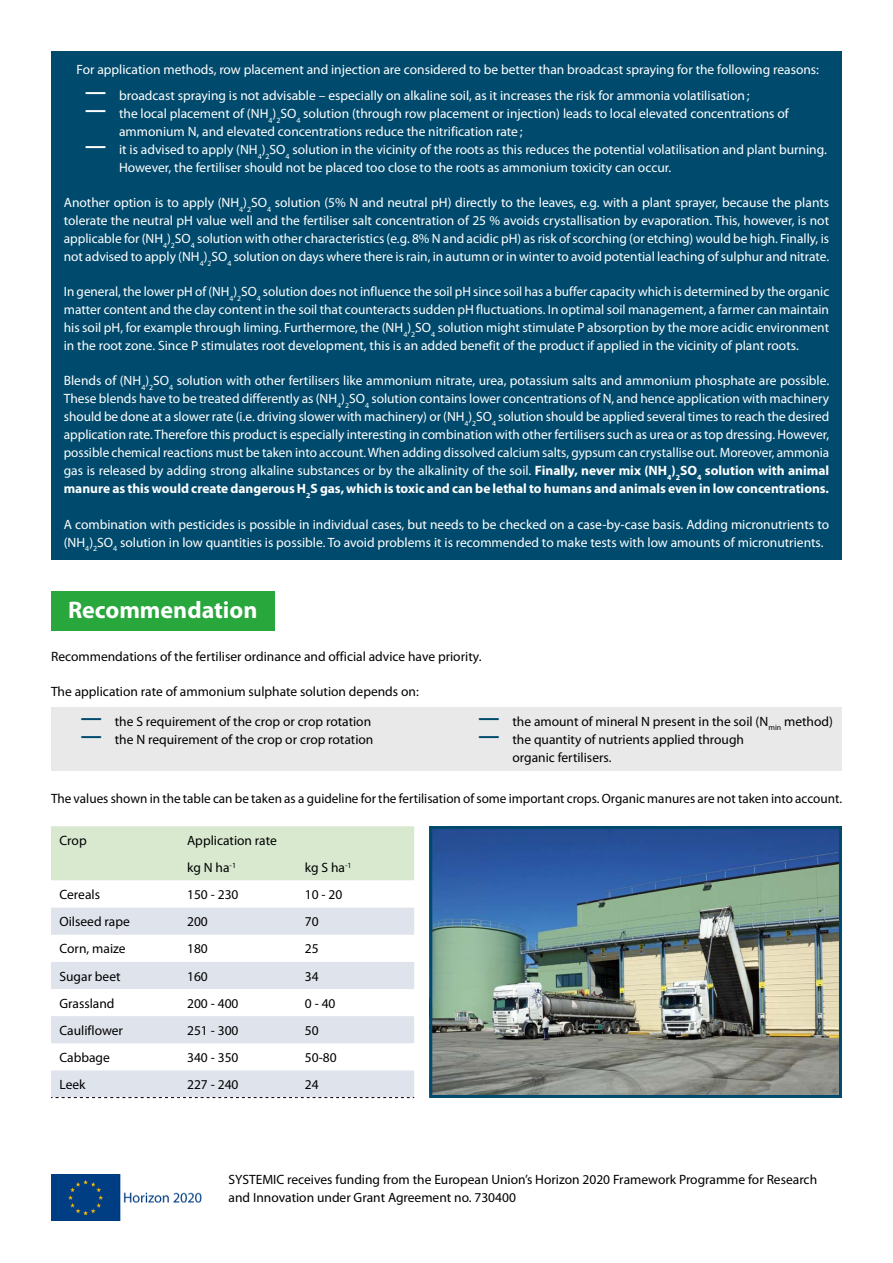
<style>
.page{position:relative;width:893px;height:1263px;background:#fff}
.page>*{position:absolute;margin:0;border:0;box-sizing:border-box;transform-origin:0 0}
.t1{font:700 24px "Myriad Pro";color:#fff}
.t2{font:13.5px/18px "Myriad Pro";color:#fff;text-align:justify}
.t3{font:13.5px/18px "Myriad Pro";color:#000}
.s1{font-weight:700;font-size:21px}
.s2{font-weight:700}
.s3{font-weight:700;font-size:21px;color:#004b6d}
</style>
<div class="page">
<img style="left:51px;top:1174px;width:151px;height:46px">
<img style="left:433px;top:830px;width:405px;height:264px">
<div style="left:429px;top:826px;width:413px;height:272px;border:3px solid #004b6d"></div>
<div style="left:51px;top:51px;width:791px;height:508px;background:#004b6d"></div>
<div style="left:51px;top:591px;width:223px;height:39px;background:#28a73c"></div>
<div style="left:51px;top:707px;width:791px;height:64px;background:#e9e9e9"></div>
<div style="left:51px;top:826px;width:363px;height:54px;background:#d8e9d0"></div>
<svg style="left:51px;top:880px;width:363px;height:28px"></svg>
<svg style="left:51px;top:908px;width:363px;height:189px;fill:#dfe3eb"></svg>
<svg style="left:51px;top:1097px;width:363px;height:1px"></svg>
<p class="t2" style="left:85px;top:56px;width:735px;line-height:26.5px;text-indent:-9px">For application methods, row placement and injection are considered to be better than broadcast spraying for the following reasons:<br><span class="s1">Ū</span> broadcast spraying is not advisable – especially on alkaline soil, as it increases the risk for ammonia volatilisation;</p>
<p class="t2" style="left:85px;top:105px;width:705px"><span class="s1">Ū</span> the local placement of (NH<sub>4</sub>)<sub>2</sub>SO<sub>4</sub> solution (through row placement or injection) leads to local elevated concentrations of</p>
<p class="t2" style="left:119px;top:123px;width:405px">ammonium N, and elevated concentrations reduce the nitrification rate ;</p>
<p class="t2" style="left:85px;top:141px;width:743px"><span class="s1">Ū</span> it is advised to apply (NH<sub>4</sub>)<sub>2</sub>SO<sub>4</sub> solution in the vicinity of the roots as this reduces the potential volatilisation and plant burning.</p>
<p class="t2" style="left:119px;top:159px;width:554px">However, the fertiliser should not be placed too close to the roots as ammonium toxicity can occur.</p>
<p class="t2" style="left:64px;top:194px;width:767px">Another option is to apply (NH<sub>4</sub>)<sub>2</sub>SO<sub>4</sub> solution (5% N and neutral pH) directly to the leaves, e.g. with a plant sprayer, because the plants tolerate the neutral pH value well and the fertiliser salt concentration of 25 % avoids crystallisation by evaporation. This, however, is not applicable for (NH<sub>4</sub>)<sub>2</sub>SO<sub>4</sub> solution with other characteristics (e.g. 8% N and acidic pH) as risk of scorching (or etching) would be high. Finally, is not advised to apply (NH<sub>4</sub>)<sub>2</sub>SO<sub>4</sub> solution on days where there is rain, in autumn or in winter to avoid potential leaching of sulphur and nitrate.</p>
<p class="t2" style="left:64px;top:283px;width:767px">In general, the lower pH of (NH<sub>4</sub>)<sub>2</sub>SO<sub>4</sub> solution does not influence the soil pH since soil has a buffer capacity which is determined by the organic matter content and the clay content in the soil that counteracts sudden pH fluctuations. In optimal soil management, a farmer can maintain his soil pH, for example through liming. Furthermore, the (NH<sub>4</sub>)<sub>2</sub>SO<sub>4</sub> solution might stimulate P absorption by the more acidic environment in the root zone. Since P stimulates root development, this is an added benefit of the product if applied in the vicinity of plant roots.</p>
<p class="t2" style="left:64px;top:372px;width:767px">Blends of (NH<sub>4</sub>)<sub>2</sub>SO<sub>4</sub> solution with other fertilisers like ammonium nitrate, urea, potassium salts and ammonium phosphate are possible.<br>These blends have to be treated differently as (NH<sub>4</sub>)<sub>2</sub>SO<sub>4</sub> solution contains lower concentrations of N, and hence application with machinery should be done at a slower rate (i.e. driving slower with machinery) or (NH<sub>4</sub>)<sub>2</sub>SO<sub>4</sub> solution should be applied several times to reach the desired application rate. Therefore this product is especially interesting in combination with other fertilisers such as urea or as top dressing. However, possible chemical reactions must be taken into account. When adding dissolved calcium salts, gypsum can crystallise out. Moreover, ammonia gas is released by adding strong alkaline substances or by the alkalinity of the soil. <span class="s2">Finally, never mix (NH</span><sub>4</sub><span class="s2">)</span><sub>2</sub><span class="s2">SO</span><sub>4</sub> <span class="s2">solution with animal manure as this would create dangerous H</span><sub>2</sub><span class="s2">S gas, which is toxic and can be lethal to humans and animals even in low concentrations.</span></p>
<p class="t2" style="left:64px;top:515px;width:767px">A combination with pesticides is possible in individual cases, but needs to be checked on a case-by-case basis. Adding micronutrients to (NH<sub>4</sub>)<sub>2</sub>SO<sub>4</sub> solution in low quantities is possible. To avoid problems it is recommended to make tests with low amounts of micronutrients.</p>
<h1 class="t1" style="left:68px;top:594px;width:191px">Recommendation</h1>
<p class="t3" style="left:51px;top:647px;width:432px">Recommendations of the fertiliser ordinance and official advice have priority.</p>
<p class="t3" style="left:51px;top:682px;width:369px">The application rate of ammonium sulphate solution depends on:</p>
<p class="t3" style="left:81px;top:712px;width:294px"><span class="s3">Ū</span> the S requirement of the crop or crop rotation<br><span class="s3">Ū</span> the N requirement of the crop or crop rotation</p>
<p class="t3" style="left:478px;top:712px;width:356px"><span class="s3">Ū</span> the amount of mineral N present in the soil (N<sub>min</sub> method)</p>
<p class="t3" style="left:478px;top:730px;width:267px"><span class="s3">Ū</span> the quantity of nutrients applied through</p>
<p class="t3" style="left:512px;top:748px;width:101px">organic fertilisers.</p>
<p class="t3" style="left:51px;top:789px;width:792px">The values shown in the table can be taken as a guideline for the fertilisation of some important crops. Organic manures are not taken into account.</p>
<p class="t3" style="left:60px;top:831px;width:29px">Crop</p>
<p class="t3" style="left:187px;top:826px;width:91px;line-height:27.2px">Application rate kg N ha<sup>-1</sup></p>
<p class="t3" style="left:305px;top:858px;width:48px">kg S ha<sup>-1</sup></p>
<p class="t3" style="left:60px;top:885px;width:42px">Cereals</p>
<p class="t3" style="left:187px;top:885px;width:53px">150 - 230</p>
<p class="t3" style="left:305px;top:885px;width:39px">10 - 20</p>
<p class="t3" style="left:60px;top:912px;width:72px">Oilseed rape</p>
<p class="t3" style="left:187px;top:912px;width:22px">200</p>
<p class="t3" style="left:305px;top:912px;width:15px">70</p>
<p class="t3" style="left:60px;top:940px;width:68px">Corn, maize</p>
<p class="t3" style="left:187px;top:940px;width:22px">180</p>
<p class="t3" style="left:305px;top:940px;width:15px">25</p>
<p class="t3" style="left:60px;top:967px;width:63px">Sugar beet</p>
<p class="t3" style="left:187px;top:967px;width:22px">160</p>
<p class="t3" style="left:305px;top:967px;width:15px">34</p>
<p class="t3" style="left:60px;top:994px;width:57px">Grassland</p>
<p class="t3" style="left:187px;top:994px;width:53px">200 - 400</p>
<p class="t3" style="left:305px;top:994px;width:32px">0 - 40</p>
<p class="t3" style="left:60px;top:1021px;width:65px">Cauliflower</p>
<p class="t3" style="left:187px;top:1021px;width:53px">251 - 300</p>
<p class="t3" style="left:305px;top:1021px;width:15px">50</p>
<p class="t3" style="left:60px;top:1048px;width:52px">Cabbage</p>
<p class="t3" style="left:187px;top:1048px;width:53px">340 - 350</p>
<p class="t3" style="left:305px;top:1048px;width:33px">50-80</p>
<p class="t3" style="left:60px;top:1075px;width:28px">Leek</p>
<p class="t3" style="left:187px;top:1075px;width:53px">227 - 240</p>
<p class="t3" style="left:305px;top:1075px;width:15px">24</p>
<p class="t3" style="left:229px;top:1171px;width:590px">SYSTEMIC receives funding from the European Union’s Horizon 2020 Framework Programme for Research and Innovation under Grant Agreement no. 730400</p>
</div>
